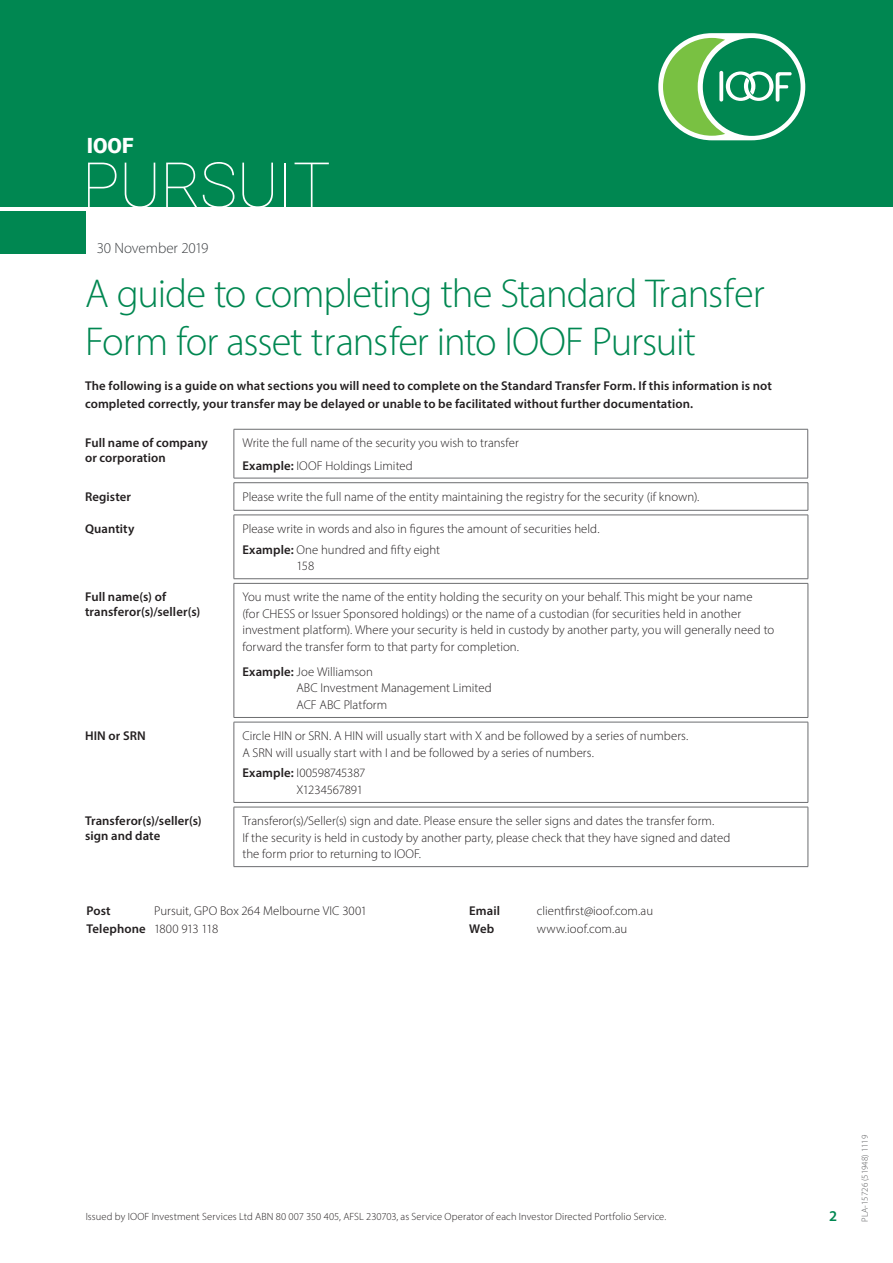
<style>
.page{position:relative;width:893px;height:1263px;background:#fff}
.page>*{position:absolute;margin:0;border:0;box-sizing:border-box;transform-origin:0 0}
.t1{font:100 63px "Roboto";letter-spacing:-.015em;color:#fff}
._00_Main_Header{font:300 40.5px/48px "Myriad Pro";letter-spacing:-.03em;color:#008751}
.t2{font:900 21px "Roboto";color:#fff}
._05_Date{font:300 15px "Myriad Pro";letter-spacing:-.01em;color:#3c3f42}
.t3{font:600 15px "Myriad Pro";color:#008751}
._07A_Form_body_copy{font:300 12.75px/16.5px "Myriad Pro";letter-spacing:.005em;color:#231f20}
._07A_Form_body_copy-2{font:600 12.75px/15px "Myriad Pro";letter-spacing:.01em;color:#231f20}
._07A_Form_body_copy-3{font:300 12.75px/16.5px "Myriad Pro";letter-spacing:-.025em;color:#231f20;text-align:right}
._07A_Form_body_copy-4{font:300 12.75px "Myriad Pro";letter-spacing:-.055em;color:#231f20}
._00_Disclaimer{font:300 10.5px "Myriad Pro";letter-spacing:.01em;color:#231f20}
._04_Job_Number{font:300 9px "Myriad Pro";color:#57585a}
.s1{font-weight:600}
</style>
<div class="page">
<div style="left:0;top:211px;width:86px;height:42px;background:#008751"></div>
<div style="left:0;top:0;width:893px;height:207px;background:#008751"></div>
<div style="left:658px;top:33px;width:147px;height:107px;background:#fff;border-radius:54px"></div>
<div style="left:703px;top:38px;width:98px;height:98px;background:#008751;border-radius:50%"></div>
<svg style="left:663px;top:38px;width:129px;height:98px"></svg>
<svg style="left:233px;top:429px;width:576px;height:81px"></svg>
<hr style="left:234px;top:510px;width:574px;height:1px;background:#6c6d70">
<hr style="left:234px;top:515px;width:574px;height:1px;background:#6c6d70">
<hr style="left:234px;top:515px;width:1px;height:63px;background:#6c6d70">
<hr style="left:808px;top:515px;width:1px;height:63px;background:#6c6d70">
<hr style="left:234px;top:578px;width:574px;height:1px;background:#6c6d70">
<hr style="left:234px;top:583px;width:574px;height:1px;background:#6c6d70">
<hr style="left:234px;top:583px;width:1px;height:134px;background:#6c6d70">
<hr style="left:808px;top:583px;width:1px;height:134px;background:#6c6d70">
<hr style="left:234px;top:717px;width:574px;height:1px;background:#6c6d70">
<svg style="left:233px;top:722px;width:575px;height:80px"></svg>
<hr style="left:234px;top:722px;width:574px;height:1px;background:#6c6d70">
<hr style="left:234px;top:722px;width:1px;height:80px;background:#6c6d70">
<hr style="left:808px;top:722px;width:1px;height:80px;background:#6c6d70">
<hr style="left:234px;top:802px;width:574px;height:1px;background:#6c6d70">
<hr style="left:234px;top:807px;width:574px;height:1px;background:#6c6d70">
<hr style="left:234px;top:807px;width:1px;height:59px;background:#6c6d70">
<hr style="left:808px;top:807px;width:1px;height:59px;background:#6c6d70">
<hr style="left:234px;top:866px;width:574px;height:1px;background:#6c6d70">
<h3 class="t2" style="left:87px;top:131px;width:48px">IOOF</h3>
<h1 class="t1" style="left:82px;top:141px;width:250px">PURSUIT</h1>
<p class="_05_Date" style="left:97px;top:239px;width:113px">30 November 2019</p>
<p class="_00_Main_Header" style="left:85px;top:269px;width:681px">A guide to completing the Standard Transfer<br>Form for asset transfer into IOOF Pursuit</p>
<p class="_07A_Form_body_copy-2" style="left:85px;top:376px;width:688px;line-height:18px">The following is a guide on what sections you will need to complete on the Standard Transfer Form. If this information is not completed correctly, your transfer may be delayed or unable to be facilitated without further documentation.</p>
<p class="_07A_Form_body_copy-2" style="left:85px;top:435px;width:124px">Full name of company or corporation</p>
<p class="_07A_Form_body_copy" style="left:242px;top:435px;width:278px">Write the full name of the security you wish to transfer</p>
<p class="_07A_Form_body_copy" style="left:242px;top:457px;width:172px"><span class="s1">Example:</span> IOOF Holdings Limited</p>
<p class="_07A_Form_body_copy-2" style="left:85px;top:489px;width:48px">Register</p>
<p class="_07A_Form_body_copy" style="left:242px;top:488px;width:458px">Please write the full name of the entity maintaining the registry for the security (if known).</p>
<p class="_07A_Form_body_copy-2" style="left:85px;top:521px;width:51px">Quantity</p>
<p class="_07A_Form_body_copy" style="left:242px;top:520px;width:359px">Please write in words and also in figures the amount of securities held.</p>
<p class="_07A_Form_body_copy" style="left:297px;top:541px;width:145px;text-indent:-54px"><span class="s1">Example:</span> One hundred and fifty eight<br>158</p>
<p class="_07A_Form_body_copy-2" style="left:85px;top:589px;width:117px">Full name(s) of transferor(s)/seller(s)</p>
<p class="_07A_Form_body_copy" style="left:242px;top:589px;width:533px">You must write the name of the entity holding the security on your behalf. This might be your name<br>(for CHESS or Issuer Sponsored holdings) or the name of a custodian (for securities held in another investment platform). Where your security is held in custody by another party, you will generally need to forward the transfer form to that party for completion.</p>
<p class="_07A_Form_body_copy" style="left:297px;top:663px;width:197px;text-indent:-54px"><span class="s1">Example:</span> Joe Williamson<br>ABC Investment Management Limited<br>ACF ABC Platform</p>
<p class="_07A_Form_body_copy-2" style="left:85px;top:728px;width:62px">HIN or SRN</p>
<p class="_07A_Form_body_copy" style="left:242px;top:727px;width:448px">Circle HIN or SRN. A HIN will usually start with X and be followed by a series of numbers.<br>A SRN will usually start with I and be followed by a series of numbers.</p>
<p class="_07A_Form_body_copy-3" style="left:242px;top:765px;width:125px"><span class="s1">Example:</span> I00598745387<br>X1234567891</p>
<p class="_07A_Form_body_copy-2" style="left:85px;top:813px;width:118px">Transferor(s)/seller(s) sign and date</p>
<p class="_07A_Form_body_copy" style="left:242px;top:812px;width:489px">Transferor(s)/Seller(s) sign and date. Please ensure the seller signs and dates the transfer form.<br>If the security is held in custody by another party, please check that they have signed and dated the form prior to returning to IOOF.</p>
<p class="_07A_Form_body_copy-2" style="left:87px;top:903px;width:26px">Post</p>
<p class="_07A_Form_body_copy" style="left:154px;top:903px;width:214px">Pursuit, GPO Box 264 Melbourne VIC 3001</p>
<p class="_07A_Form_body_copy-4" style="left:87px;top:921px;width:133px"><span class="s1">Telephone</span> 1800 913 118</p>
<p class="_07A_Form_body_copy-2" style="left:469px;top:903px;width:32px">Email</p>
<p class="_07A_Form_body_copy" style="left:537px;top:903px;width:118px">clientfirst@ioof.com.au</p>
<p class="_07A_Form_body_copy-2" style="left:469px;top:921px;width:27px">Web</p>
<p class="_07A_Form_body_copy" style="left:537px;top:921px;width:92px">www.ioof.com.au</p>
<p class="_00_Disclaimer" style="left:86px;top:1210px;width:582px">Issued by IOOF Investment Services Ltd ABN 80 007 350 405, AFSL 230703, as Service Operator of each Investor Directed Portfolio Service.</p>
<p class="t3" style="left:829px;top:1206px;width:10px">2</p>
<p class="_04_Job_Number" style="left:859px;top:1221px;width:88px;rotate:-90deg">PLA-15726 (51948) 1119</p>
</div>
